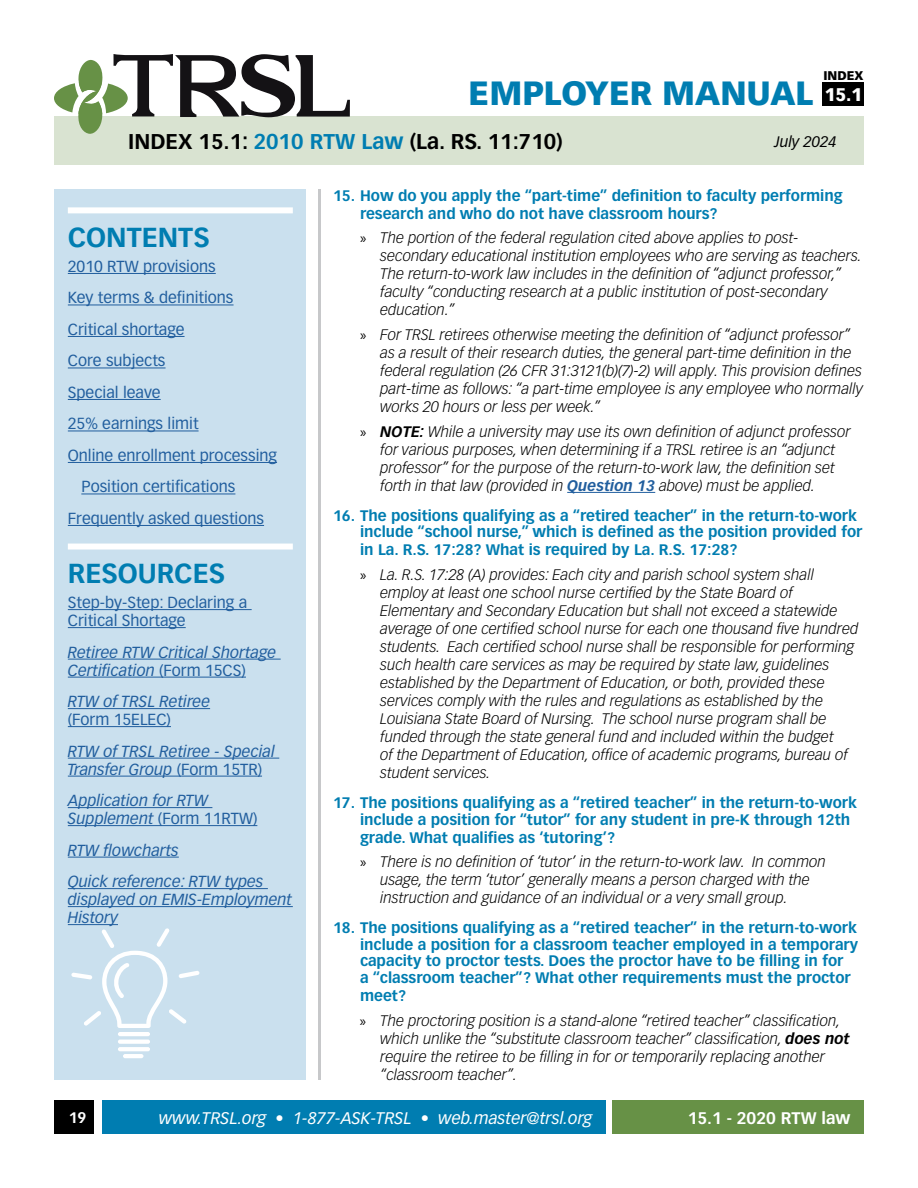
<style>
.page{position:relative;width:918px;height:1188px;background:#fff}
.page>*{position:absolute;margin:0;border:0;box-sizing:border-box;transform-origin:0 0}
.t1{font:900 33px "Vectora LT Pro";color:#007db1}
.t2{font:700 27px "Vectora LT Pro";color:#007db1}
.t3{font:700 21px "Vectora LT Pro";color:#000}
.t4{font:900 18px "Vectora LT Pro";color:#fff}
.t5{font:italic 16.5px "Vectora LT Pro";color:#fff}
.t6{font:700 16.5px "Vectora LT Pro";color:#fff}
.t7{font:italic 15.75px/18px "Vectora LT Pro";color:#215e9e}
.t8{font:15.75px/18px "Vectora LT Pro";color:#215e9e}
.t9{font:italic 300 15px/18px "Vectora LT Pro";color:#000}
.t10{font:700 15px/16.5px "Vectora LT Pro";color:#007db1}
.t11{font:italic 15px "Vectora LT Pro";color:#000}
.t12{font:700 15px "Vectora LT Pro";color:#fff}
.t13{font:900 12.3px "Vectora LT Pro";color:#000}
.s1{color:#007db1}
.s2{font-style:normal}
.s3{font-family:"Myriad Pro";font-weight:400;font-style:normal}
.s4{font-weight:700}
.s5{font-weight:700;color:#215e9e}
.s6{font-weight:700;font-style:normal;color:#007db1}
</style>
<div class="page">
<div style="left:54px;top:117px;width:810px;height:48px;background:#d9e3d1"></div>
<svg style="left:54px;top:54px;width:296px;height:80px"></svg>
<hr style="left:318px;top:189px;width:3px;height:891px;background:#c7c8ca">
<div style="left:54px;top:189px;width:252px;height:891px;background:#cae0ee"></div>
<div style="left:612px;top:1101px;width:252px;height:33px;background:#679146"></div>
<div style="left:103px;top:1101px;width:503px;height:33px;background:#007db1"></div>
<svg style="left:71px;top:928px;width:129px;height:100px"></svg>
<hr style="left:118px;top:1032px;width:32px;height:4px;background:#fff;border-radius:2px">
<hr style="left:118px;top:1040px;width:32px;height:4px;background:#fff;border-radius:2px">
<hr style="left:118px;top:1047px;width:32px;height:4px;background:#fff;border-radius:2px">
<hr style="left:123px;top:1054px;width:21px;height:4px;background:#fff;border-radius:2px">
<div style="left:54px;top:1101px;width:40px;height:33px;background:#000"></div>
<div style="left:823px;top:83px;width:41px;height:23px;background:#000"></div>
<div style="left:68px;top:207px;width:225px;height:6px;background:#fff"></div>
<hr style="left:68px;top:273px;width:148px;height:1px;background:#215e9e">
<hr style="left:68px;top:305px;width:166px;height:1px;background:#215e9e">
<hr style="left:68px;top:336px;width:117px;height:1px;background:#215e9e">
<hr style="left:68px;top:368px;width:98px;height:1px;background:#215e9e">
<hr style="left:68px;top:399px;width:93px;height:1px;background:#215e9e">
<hr style="left:68px;top:431px;width:131px;height:1px;background:#215e9e">
<hr style="left:68px;top:462px;width:209px;height:1px;background:#215e9e">
<hr style="left:81px;top:494px;width:154px;height:1px;background:#215e9e">
<hr style="left:68px;top:525px;width:196px;height:1px;background:#215e9e">
<div style="left:68px;top:544px;width:225px;height:6px;background:#fff"></div>
<hr style="left:68px;top:609px;width:184px;height:1px;background:#215e9e">
<hr style="left:68px;top:627px;width:118px;height:1px;background:#215e9e">
<hr style="left:68px;top:659px;width:213px;height:1px;background:#215e9e">
<hr style="left:68px;top:677px;width:178px;height:1px;background:#215e9e">
<hr style="left:68px;top:708px;width:142px;height:1px;background:#215e9e">
<hr style="left:68px;top:726px;width:103px;height:1px;background:#215e9e">
<hr style="left:68px;top:758px;width:211px;height:1px;background:#215e9e">
<hr style="left:68px;top:776px;width:194px;height:1px;background:#215e9e">
<hr style="left:68px;top:807px;width:144px;height:1px;background:#215e9e">
<hr style="left:68px;top:825px;width:189px;height:1px;background:#215e9e">
<hr style="left:68px;top:857px;width:111px;height:1px;background:#215e9e">
<hr style="left:68px;top:888px;width:200px;height:1px;background:#215e9e">
<hr style="left:68px;top:906px;width:225px;height:1px;background:#215e9e">
<hr style="left:68px;top:924px;width:50px;height:1px;background:#215e9e">
<hr style="left:567px;top:492px;width:88px;height:1px;background:#215e9e">
<h1 class="t1" style="left:469px;top:73px;width:346px">EMPLOYER MANUAL</h1>
<p class="t13" style="left:823px;top:68px;width:42px">INDEX</p>
<p class="t4" style="left:825px;top:84px;width:39px">15.1</p>
<h3 class="t3" style="left:128px;top:129px;width:436px">INDEX 15.1: <span class="s1">2010 RTW Law</span> (La. RS. 11:710)</h3>
<p class="t11" style="left:774px;top:132px;width:64px">July 2024</p>
<h2 class="t2" style="left:68px;top:221px;width:143px">CONTENTS</h2>
<p class="t8" style="left:68px;top:257px;width:149px">2010 RTW provisions</p>
<p class="t8" style="left:68px;top:289px;width:167px">Key terms &amp; definitions</p>
<p class="t8" style="left:68px;top:320px;width:118px">Critical shortage</p>
<p class="t8" style="left:68px;top:352px;width:99px">Core subjects</p>
<p class="t8" style="left:68px;top:383px;width:94px">Special leave</p>
<p class="t8" style="left:68px;top:415px;width:132px">25% earnings limit</p>
<p class="t8" style="left:68px;top:446px;width:211px">Online enrollment processing</p>
<p class="t8" style="left:81px;top:478px;width:156px">Position certifications</p>
<p class="t8" style="left:68px;top:509px;width:198px">Frequently asked questions</p>
<h2 class="t2" style="left:68px;top:557px;width:159px">RESOURCES</h2>
<p class="t8" style="left:68px;top:593px;width:181px">Step-by-Step: Declaring a<br>Critical Shortage</p>
<p class="t7" style="left:68px;top:643px;width:210px">Retiree RTW Critical Shortage<br>Certification <span class="s2">(Form 15CS)</span></p>
<p class="t7" style="left:68px;top:693px;width:144px">RTW of TRSL Retiree</p>
<p class="t8" style="left:68px;top:710px;width:105px">(Form 15ELEC)</p>
<p class="t7" style="left:68px;top:742px;width:209px">RTW of TRSL Retiree - Special<br>Transfer Group <span class="s2">(Form 15TR)</span></p>
<p class="t7" style="left:68px;top:792px;width:191px">Application for RTW<br>Supplement <span class="s2">(Form 11RTW)</span></p>
<p class="t7" style="left:68px;top:834px;width:197px;line-height:31.5px">RTW flowcharts<br>Quick reference: RTW types</p>
<p class="t7" style="left:68px;top:891px;width:226px">displayed on EMIS-Employment<br>History</p>
<p class="t10" style="left:360px;top:186px;width:484px;line-height:18px;text-indent:-27px">15. How do you apply the “part-time” definition to faculty performing research and who do not have classroom hours?</p>
<p class="t9" style="left:380px;top:229px;width:483px;text-indent:-20px"><span class="s3">»</span> The portion of the federal regulation cited above applies to post&shy;secondary educational institution employees who are serving as teachers.<br>The return-to-work law includes in the definition of “adjunct professor,” faculty “conducting research at a public institution of post-secondary education.”</p>
<p class="t9" style="left:380px;top:326px;width:484px;text-indent:-20px"><span class="s3">»</span> For TRSL retirees otherwise meeting the definition of “adjunct professor” as a result of their research duties, the general part-time definition in the federal regulation (26 CFR 31:3121(b)(7)-2) will apply. This provision defines part-time as follows: “a part-time employee is any employee who normally works 20 hours or less per week.”</p>
<p class="t9" style="left:380px;top:423px;width:472px;text-indent:-20px"><span class="s3">»</span> <span class="s4">NOTE:</span> While a university may use its own definition of adjunct professor for various purposes, when determining if a TRSL retiree is an “adjunct professor” for the purpose of the return-to-work law, the definition set forth in that law (provided in <span class="s5">Question 13</span> above) must be applied.</p>
<p class="t10" style="left:360px;top:507px;width:504px;text-indent:-27px">16. The positions qualifying as a “retired teacher” in the return-to-work include “school nurse,” which is defined as the position provided for</p>
<p class="t9" style="left:360px;top:538px;width:456px;line-height:24.8px"><span class="s6">in La. R.S. 17:28? What is required by La. R.S. 17:28?<br></span><span class="s3">»</span> La. R.S. 17:28 (A) provides: Each city and parish school system shall</p>
<p class="t9" style="left:380px;top:584px;width:480px">employ at least one school nurse certified by the State Board of Elementary and Secondary Education but shall not exceed a statewide average of one certified school nurse for each one thousand five hundred students. Each certified school nurse shall be responsible for performing such health care services as may be required by state law, guidelines established by the Department of Education, or both, provided these services comply with the rules and regulations as established by the Louisiana State Board of Nursing. The school nurse program shall be funded through the state general fund and included within the budget<br>of the Department of Education, office of academic programs, bureau of student services.</p>
<p class="t10" style="left:360px;top:795px;width:498px;text-indent:-27px">17. The positions qualifying as a “retired teacher” in the return-to-work include a position for “tutor” for any student in pre-K through 12th</p>
<p class="t9" style="left:360px;top:825px;width:467px;line-height:24.8px"><span class="s6">grade. What qualifies as ‘tutoring’?<br></span><span class="s3">»</span> There is no definition of ‘tutor’ in the return-to-work law. In common</p>
<p class="t9" style="left:380px;top:871px;width:431px">usage, the term ‘tutor’ generally means a person charged with the instruction and guidance of an individual or a very small group.</p>
<p class="t10" style="left:360px;top:920px;width:500px;text-indent:-27px">18. The positions qualifying as a “retired teacher” in the return-to-work include a position for a classroom teacher employed in a temporary capacity to proctor tests. Does the proctor have to be filling in for<br>a “classroom teacher”? What other requirements must the proctor</p>
<p class="t9" style="left:360px;top:983px;width:482px;line-height:24.8px"><span class="s6">meet?<br></span><span class="s3">»</span> The proctoring position is a stand-alone “retired teacher” classification,</p>
<p class="t9" style="left:380px;top:1029px;width:471px">which unlike the “substitute classroom teacher” classification, <span class="s4">does not </span>require the retiree to be filling in for or temporarily replacing another “classroom teacher”.</p>
<p class="t12" style="left:69px;top:1109px;width:19px">19</p>
<p class="t5" style="left:159px;top:1108px;width:435px">www.TRSL.org <span class="s2">•</span> 1-877-ASK-TRSL <span class="s2">•</span> web.master@trsl.org</p>
<p class="t6" style="left:688px;top:1108px;width:164px">15.1 - 2020 RTW law</p>
</div>
